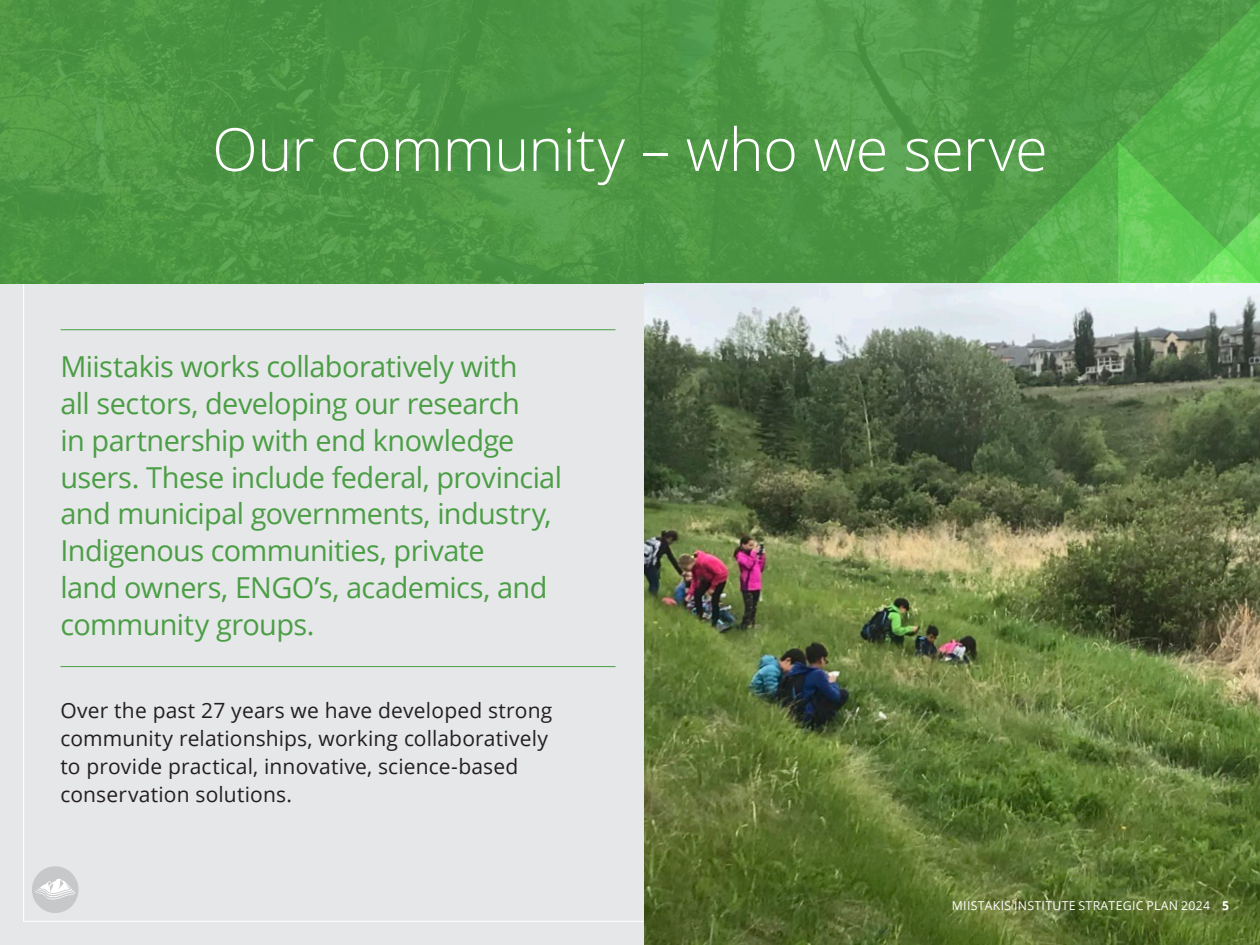
<style>
.page{position:relative;width:1260px;height:945px;background:#e6e7e9}
.page>*{position:absolute;margin:0;border:0;box-sizing:border-box;transform-origin:0 0}
.Slide_heading{font:300 59.5px "Open Sans";letter-spacing:-.015em;color:#fff}
.MIR_Body_copy_large{font:28.88px/36.8px "Open Sans";letter-spacing:-.02em;color:#4b9e45}
.MIR_Body_copy_large-2{font:21px/28px "Open Sans";letter-spacing:.01em;color:#231f20}
.t1{font:12.25px "Open Sans";letter-spacing:.025em;color:#fff}
.s1{font-weight:700}
</style>
<div class="page">
<img style="left:0;top:0;width:976px;height:284px">
<svg style="left:976px;top:0;width:284px;height:284px;background:#509f48"></svg>
<svg style="left:1118px;top:142px;width:142px;height:142px;background:#5fc254"></svg>
<hr style="left:61px;top:329px;width:555px;height:1px;background:#4b9e45">
<hr style="left:61px;top:666px;width:555px;height:1px;background:#4b9e45">
<img style="left:644px;top:284px;width:616px;height:661px">
<div style="left:32px;top:866px;width:47px;height:47px;background:#c7c8ca;border-radius:50%"></div>
<svg style="left:35px;top:879px;width:40px;height:21px"></svg>
<p class="Slide_heading" style="left:212px;top:109px;width:837px">Our community – who we serve</p>
<p class="MIR_Body_copy_large" style="left:61px;top:348px;width:503px">Miistakis works collaboratively with<br>all sectors, developing our research<br>in partnership with end knowledge users. These include federal, provincial and municipal governments, industry, Indigenous communities, private<br>land owners, ENGO’s, academics, and community groups.</p>
<p class="MIR_Body_copy_large-2" style="left:61px;top:696px;width:493px">Over the past 27 years we have developed strong community relationships, working collaboratively to provide practical, innovative, science-based conservation solutions.</p>
<p class="t1" style="left:952px;top:897px;width:279px">MIISTAKIS INSTITUTE STRATEGIC PLAN 2024 <span class="s1">5</span></p>
</div>
